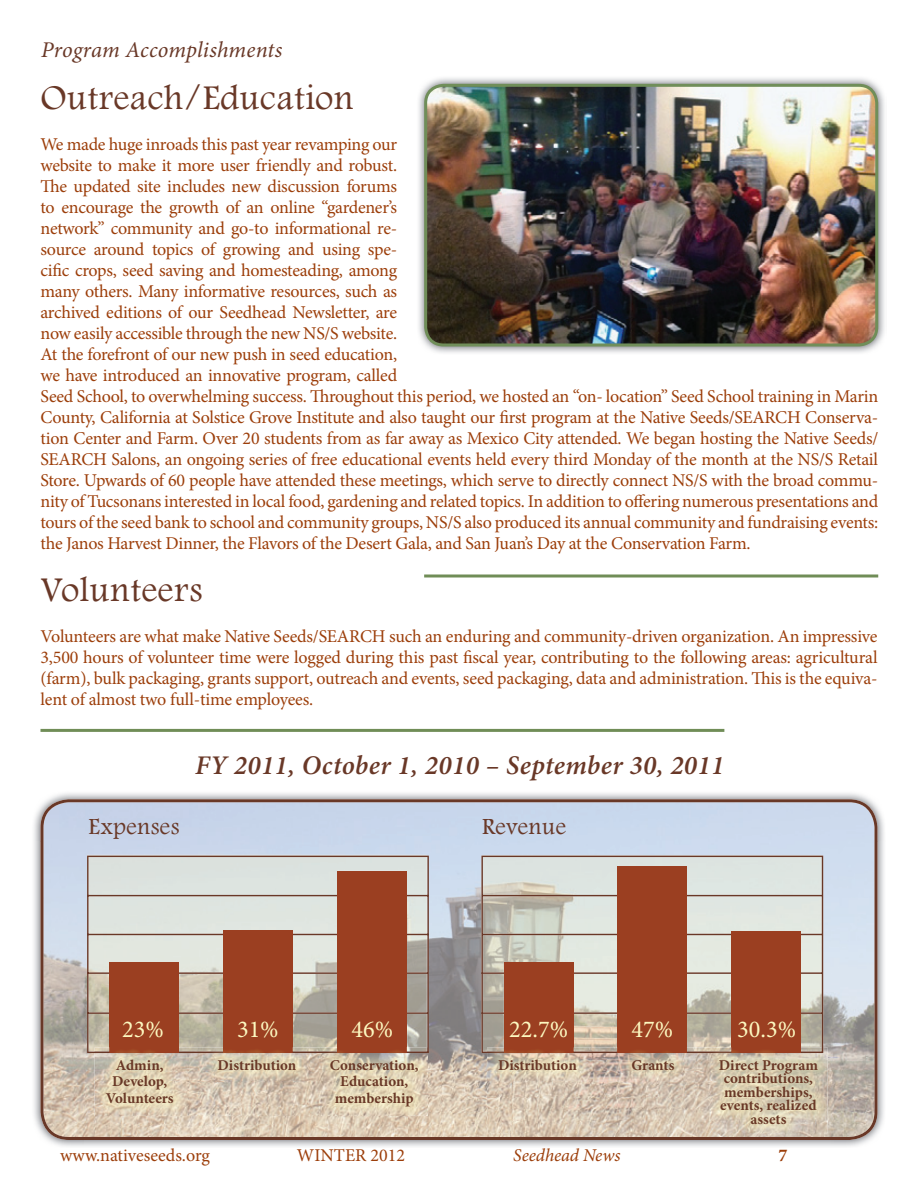
<style>
.page{position:relative;width:918px;height:1188px;background:#fff}
.page>*{position:absolute;margin:0;border:0;box-sizing:border-box;transform-origin:0 0}
.t1{font:36px "Footlight MT Light";letter-spacing:.015em;color:#693827}
.t2{font:italic 600 27px "Minion Pro";letter-spacing:.015em;color:#693827}
.t3{font:24.3px "Minion Pro";color:#fcf8c0}
.t4{font:24px "Footlight MT Light";letter-spacing:.015em;color:#693827}
.t5{font:italic 22.5px "Minion Pro";letter-spacing:.005em;color:#693827}
.t6{font:18px/21px "Minion Pro";letter-spacing:-.015em;color:#9c3e0a}
.t7{font:italic 18px "Minion Pro";letter-spacing:-.005em;color:#9c3e0a}
.t8{font:700 18px "Minion Pro";color:#9c3e0a}
.t9{font:700 15px/16.5px "Minion Pro";color:#693827;text-align:center}
</style>
<div class="page">
<img style="left:33px;top:793px;width:851px;height:48px">
<img style="left:34px;top:841px;width:50px;height:306px">
<img style="left:833px;top:841px;width:51px;height:306px">
<svg style="left:40px;top:799px;width:838px;height:341px;background:#c0c0c6"></svg>
<svg style="left:87px;top:856px;width:342px;height:197px;background:#cecdc5"></svg>
<div style="left:337px;top:871px;width:70px;height:182px;background:#9b3f21"></div>
<div style="left:223px;top:930px;width:69px;height:123px;background:#9b3f21"></div>
<div style="left:110px;top:963px;width:69px;height:90px;background:#9b3f21"></div>
<svg style="left:481px;top:856px;width:342px;height:197px;background:#cfcfc5"></svg>
<div style="left:732px;top:932px;width:69px;height:121px;background:#9b3f21"></div>
<div style="left:617px;top:867px;width:70px;height:186px;background:#9b3f21"></div>
<div style="left:504px;top:963px;width:69px;height:90px;background:#9b3f21"></div>
<img style="left:95px;top:1053px;width:333px;height:63px">
<img style="left:95px;top:1047px;width:333px;height:6px">
<img style="left:337px;top:1047px;width:70px;height:6px">
<img style="left:223px;top:1047px;width:69px;height:6px">
<img style="left:110px;top:1047px;width:69px;height:6px">
<img style="left:487px;top:1047px;width:341px;height:86px">
<img style="left:487px;top:1047px;width:336px;height:6px">
<img style="left:732px;top:1047px;width:69px;height:6px">
<img style="left:617px;top:1047px;width:70px;height:6px">
<img style="left:504px;top:1047px;width:69px;height:6px">
<svg style="left:424px;top:574px;width:454px;height:4px;background:#93a980"></svg>
<hr style="left:40px;top:729px;width:684px;height:3px;background:#708d57">
<img style="left:418px;top:78px;width:467px;height:275px">
<img style="left:426px;top:85px;width:451px;height:260px">
<div style="left:424px;top:84px;width:454px;height:262px;border:3px solid #708e59;border-radius:18px"></div>
<p class="t5" style="left:41px;top:34px;width:243px">Program Accomplishments</p>
<h1 class="t1" style="left:40px;top:76px;width:315px">outreach/education</h1>
<p class="t6" style="left:40px;top:133px;width:839px">We made huge inroads this past year revamping our<br>website to make it more user friendly and robust.<br>The updated site includes new discussion forums<br>to encourage the growth of an online “gardener’s<br>network” community and go-to informational re-<br>source around topics of growing and using spe-<br>cific crops, seed saving and homesteading, among<br>many others. Many informative resources, such as<br>archived editions of our Seedhead Newsletter, are<br>now easily accessible through the new NS/S website.<br>At the forefront of our new push in seed education,<br>we have introduced an innovative program, called<br>Seed School, to overwhelming success. Throughout this period, we hosted an “on- location” Seed School training in Marin County, California at Solstice Grove Institute and also taught our first program at the Native Seeds/SEARCH Conserva&shy;tion Center and Farm. Over 20 students from as far away as Mexico City attended. We began hosting the Native Seeds/ SEARCH Salons, an ongoing series of free educational events held every third Monday of the month at the NS/S Retail Store. Upwards of 60 people have attended these meetings, which serve to directly connect NS/S with the broad commu&shy;nity of Tucsonans interested in local food, gardening and related topics. In addition to offering numerous presentations and tours of the seed bank to school and community groups, NS/S also produced its annual community and fundraising events: the Janos Harvest Dinner, the Flavors of the Desert Gala, and San Juan’s Day at the Conservation Farm.</p>
<h1 class="t1" style="left:40px;top:568px;width:164px">Volunteers</h1>
<p class="t6" style="left:40px;top:626px;width:839px;text-align:justify">Volunteers are what make Native Seeds/SEARCH such an enduring and community-driven organization. An impressive 3,500 hours of volunteer time were logged during this past fiscal year, contributing to the following areas: agricultural (farm), bulk packaging, grants support, outreach and events, seed packaging, data and administration. This is the equiva&shy;lent of almost two full-time employees.</p>
<h2 class="t2" style="left:195px;top:747px;width:531px">FY 2011, October 1, 2010 – September 30, 2011</h2>
<h3 class="t4" style="left:89px;top:812px;width:93px">expenses</h3>
<h3 class="t4" style="left:482px;top:812px;width:85px">Revenue</h3>
<h3 class="t3" style="left:122px;top:1013px;width:43px">23%</h3>
<h3 class="t3" style="left:237px;top:1013px;width:43px">31%</h3>
<h3 class="t3" style="left:352px;top:1013px;width:43px">46%</h3>
<h3 class="t3" style="left:509px;top:1013px;width:60px">22.7%</h3>
<h3 class="t3" style="left:517px;top:1013px;width:43px">23%</h3>
<h3 class="t3" style="left:631px;top:1013px;width:43px">47%</h3>
<h3 class="t3" style="left:737px;top:1013px;width:60px">30.3%</h3>
<p class="t9" style="left:106px;top:1056px;width:69px">Admin,<br>Develop,<br>Volunteers</p>
<p class="t9" style="left:218px;top:1056px;width:80px">Distribution</p>
<p class="t9" style="left:330px;top:1056px;width:90px">Conservation,<br>Education, membership</p>
<p class="t9" style="left:498px;top:1056px;width:80px">Distribution</p>
<p class="t9" style="left:631px;top:1056px;width:45px">Grants</p>
<p class="t9" style="left:719px;top:1058px;width:101px;line-height:13.5px">Direct Program contributions, memberships, events, realized assets</p>
<p class="t6" style="left:60px;top:1145px;width:151px">www.nativeseeds.org</p>
<p class="t6" style="left:297px;top:1145px;width:110px">WINTER 2012</p>
<p class="t7" style="left:513px;top:1143px;width:109px">Seedhead News</p>
<p class="t8" style="left:778px;top:1143px;width:10px">7</p>
</div>
